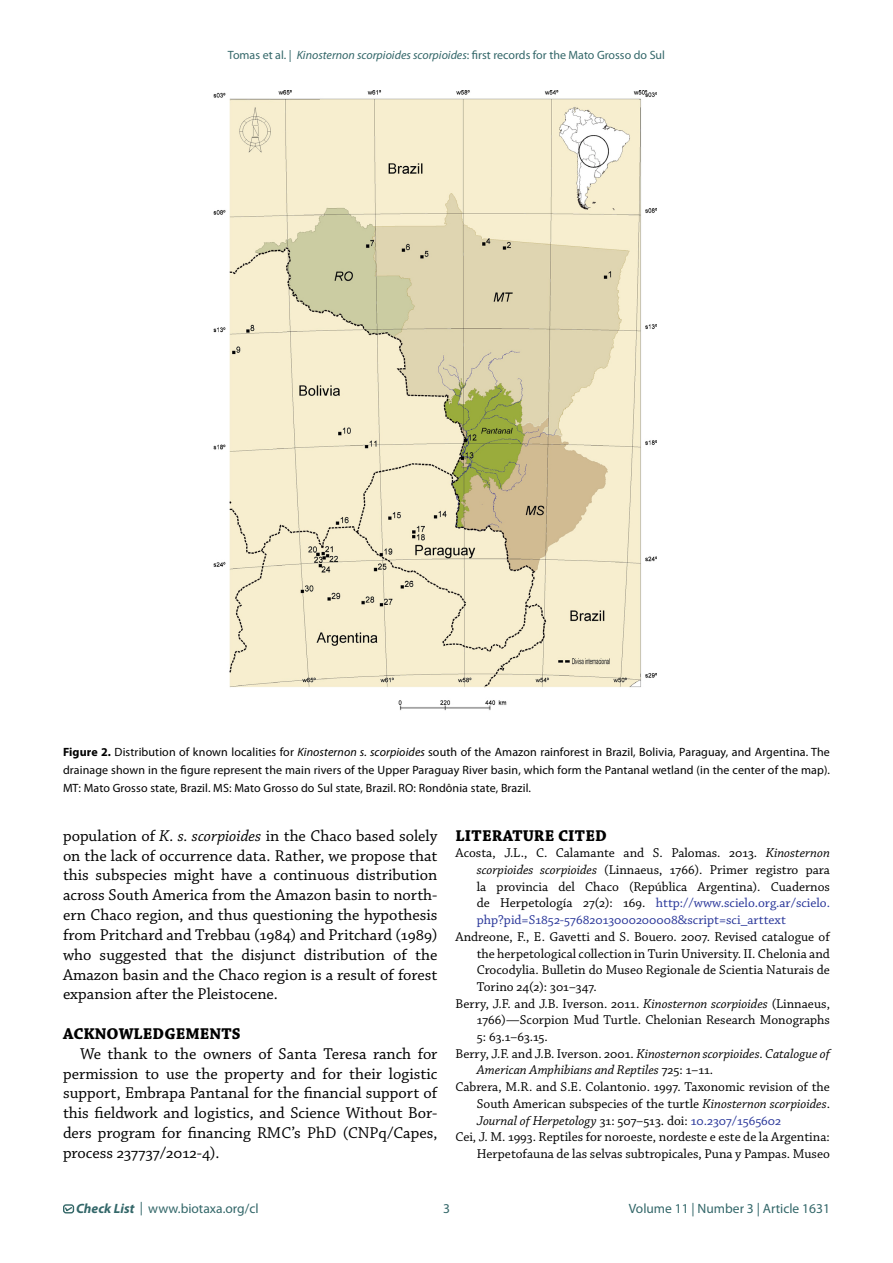
<style>
.page{position:relative;width:893px;height:1263px;background:#fff}
.page>*{position:absolute;margin:0;border:0;box-sizing:border-box;transform-origin:0 0}
.Body{font:16.5px/19.8px "Chaparral Pro";color:#000;text-align:justify}
.Head{font:700 16.5px "Chaparral Pro";letter-spacing:.005em;color:#000}
.Literature_Cited{font:13.5px/16.6px "Chaparral Pro";color:#000;text-align:justify}
.Literature_Cited-2{font:italic 13.5px/16.6px "Chaparral Pro";color:#000}
.t1{font:13.5px "Myriad Pro";color:#336769}
.Captions{font:12px/18px "Myriad Pro";letter-spacing:.01em;color:#000;text-align:justify}
.t2{font:12px "Myriad Pro";color:#336769}
.s1{font-style:italic}
.s2{font-weight:700}
.s3{color:#293699}
.s4{font-style:normal}
.s5{font-weight:700;font-style:italic}
</style>
<div class="page">
<div style="left:63px;top:1204px;width:11px;height:9px;border:1px solid #336767;border-radius:2px"></div>
<svg style="left:64px;top:1206px;width:9px;height:6px"></svg>
<img style="left:213px;top:90px;width:444px;height:621px">
<p class="t2" style="left:228px;top:47px;width:439px">Tomas et al. | <span class="s1">Kinosternon scorpioides scorpioides</span>: first records for the Mato Grosso do Sul</p>
<p class="Captions" style="left:63px;top:743px;width:768px"><span class="s2">Figure 2.</span> Distribution of known localities for <span class="s1">Kinosternon s. scorpioides</span> south of the Amazon rainforest in Brazil, Bolivia, Paraguay, and Argentina. The drainage shown in the figure represent the main rivers of the Upper Paraguay River basin, which form the Pantanal wetland (in the center of the map).<br>MT: Mato Grosso state, Brazil. MS: Mato Grosso do Sul state, Brazil. RO: Rondônia state, Brazil.</p>
<p class="Body" style="left:63px;top:826px;width:376px">population of <span class="s1">K. s. scorpioides</span> in the Chaco based solely on the lack of occurrence data. Rather, we propose that this subspecies might have a continuous distribution across South America from the Amazon basin to north&shy;ern Chaco region, and thus questioning the hypothesis from Pritchard and Trebbau (1984) and Pritchard (1989) who suggested that the disjunct distribution of the Amazon basin and the Chaco region is a result of forest expansion after the Pleistocene.</p>
<p class="Head" style="left:63px;top:1024px;width:179px">ACKNOWLEDGEMENTS</p>
<p class="Body" style="left:63px;top:1044px;width:376px;text-indent:17px">We thank to the owners of Santa Teresa ranch for permission to use the property and for their logistic support, Embrapa Pantanal for the financial support of this fieldwork and logistics, and Science Without Bor&shy;ders program for financing RMC’s PhD (CNPq/Capes, process 237737/2012-4).</p>
<p class="Head" style="left:455px;top:826px;width:153px">LITERATURE CITED</p>
<p class="Literature_Cited" style="left:477px;top:845px;width:355px;text-indent:-21px">Acosta, J.L., C. Calamante and S. Palomas. 2013. <span class="s1">Kinosternon scorpioides scorpioides</span> (Linnaeus, 1766). Primer registro para la provincia del Chaco (República Argentina). Cuadernos de Herpetología 27(2): 169. <span class="s3">http://www.scielo.org.ar/scielo. php?pid=S1852-57682013000200008&amp;script=sci_arttext</span></p>
<p class="Literature_Cited" style="left:477px;top:929px;width:355px;text-indent:-21px">Andreone, F., E. Gavetti and S. Bouero. 2007. Revised catalogue of the herpetological collection in Turin University. II. Chelonia and Crocodylia. Bulletin do Museo Regionale de Scientia Naturais de Torino 24(2): 301–347.</p>
<p class="Literature_Cited" style="left:477px;top:995px;width:355px;text-indent:-21px">Berry, J.F. and J.B. Iverson. 2011. <span class="s1">Kinosternon scorpioides</span> (Linnaeus, 1766)—Scorpion Mud Turtle. Chelonian Research Monographs 5: 63.1–63.15.</p>
<p class="Literature_Cited-2" style="left:477px;top:1046px;width:355px;text-indent:-21px"><span class="s4">Berry, J.F. and J.B. Iverson. 2001.</span> Kinosternon scorpioides. Catalogue of<br>American Amphibians and Reptiles <span class="s4">725: 1–11.</span></p>
<p class="Literature_Cited" style="left:477px;top:1079px;width:355px;text-indent:-21px">Cabrera, M.R. and S.E. Colantonio. 1997. Taxonomic revision of the South American subspecies of the turtle <span class="s1">Kinosternon scorpioides</span>.<br><span class="s1">Journal of Herpetology</span> 31: 507–513. doi: <span class="s3">10.2307/1565602</span></p>
<p class="Literature_Cited" style="left:455px;top:1129px;width:376px;text-align:right">Cei, J. M. 1993. Reptiles for noroeste, nordeste e este de la Argentina:<br>Herpetofauna de las selvas subtropicales, Puna y Pampas. Museo</p>
<p class="t1" style="left:76px;top:1200px;width:184px"><span class="s5">Check List</span> | www.biotaxa.org/cl</p>
<p class="t1" style="left:443px;top:1200px;width:8px">3</p>
<p class="t1" style="left:629px;top:1200px;width:203px">Volume 11 | Number 3 | Article 1631</p>
</div>
